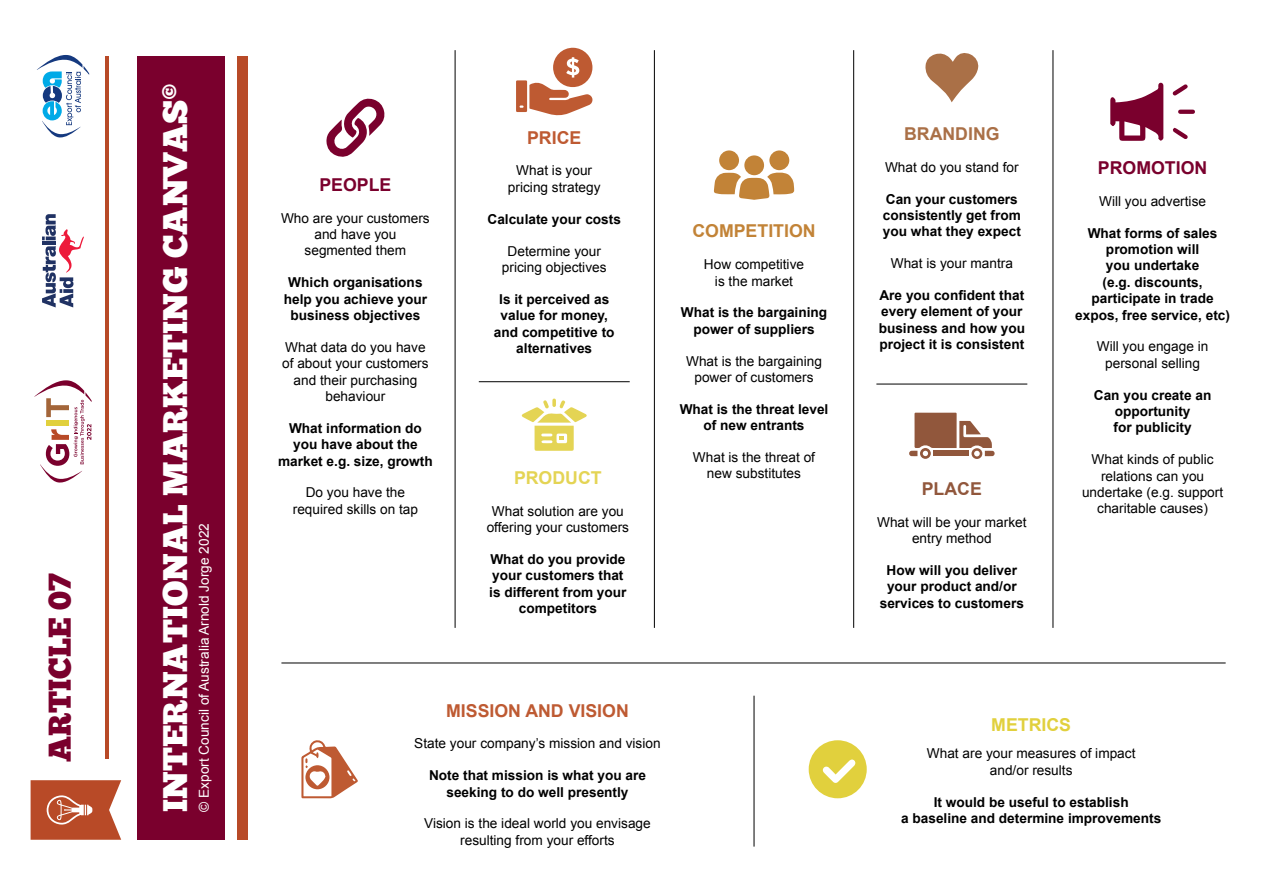
<style>
.page{position:relative;width:1263px;height:893px;background:#fff}
.page>*{position:absolute;margin:0;border:0;box-sizing:border-box;transform-origin:0 0}
.t1{font:34.2px "Chunk Five";color:#fff}
.t2{font:31.5px "Chunk Five";color:#7a002d}
.t3{font:700 17.7px "Arial";color:#be5a32}
.t4{font:700 17.7px "Arial";color:#7a002d}
.t5{font:700 17.7px "Arial";color:#c28337}
.t6{font:700 17.7px "Arial";color:#aa7047}
.t7{font:700 17.7px "Arial";color:#e4d454}
.t8{font:700 17.7px "Arial";color:#e1d03d}
.t9{font:700 17.7px "Arial";color:#91573c}
.t10{font:700 13.65px/16.4px "Arial";color:#000;text-align:center}
.t11{font:13.65px/16.4px "Arial";color:#000;text-align:center}
.t12{font:13.65px "Arial";color:#fff}
</style>
<div class="page">
<hr style="left:281px;top:662px;width:945px;height:1px;background:#000">
<hr style="left:455px;top:50px;width:1px;height:578px;background:#000">
<hr style="left:654px;top:50px;width:1px;height:578px;background:#000">
<hr style="left:853px;top:50px;width:1px;height:578px;background:#000">
<hr style="left:1052px;top:50px;width:1px;height:578px;background:#000">
<svg style="left:925px;top:53px;width:54px;height:49px"></svg>
<hr style="left:876px;top:384px;width:151px;height:1px;background:#000">
<svg style="left:909px;top:413px;width:86px;height:46px"></svg>
<svg style="left:326px;top:98px;width:59px;height:59px"></svg>
<svg style="left:714px;top:172px;width:80px;height:28px"></svg>
<div style="left:719px;top:150px;width:20px;height:20px;background:#c28337;border-radius:50%"></div>
<div style="left:769px;top:150px;width:20px;height:20px;background:#c28337;border-radius:50%"></div>
<div style="left:744px;top:155px;width:20px;height:20px;background:#c28337;border-radius:50%"></div>
<hr style="left:479px;top:381px;width:151px;height:1px;background:#000">
<svg style="left:516px;top:47px;width:77px;height:69px"></svg>
<svg style="left:522px;top:399px;width:65px;height:52px"></svg>
<svg style="left:1110px;top:83px;width:53px;height:58px"></svg>
<svg style="left:1172px;top:84px;width:16px;height:12px"></svg>
<svg style="left:1173px;top:128px;width:15px;height:11px"></svg>
<svg style="left:1178px;top:110px;width:17px;height:4px"></svg>
<svg style="left:809px;top:740px;width:58px;height:58px"></svg>
<svg style="left:301px;top:740px;width:57px;height:58px"></svg>
<hr style="left:753px;top:696px;width:1px;height:151px;background:#000">
<hr style="left:105px;top:650px;width:4px;height:109px;background:#b84a27">
<hr style="left:105px;top:459px;width:4px;height:202px;background:#b84a27">
<hr style="left:105px;top:263px;width:4px;height:203px;background:#b84a27">
<hr style="left:105px;top:56px;width:4px;height:238px;background:#b84a27">
<svg style="left:37px;top:55px;width:52px;height:83px"></svg>
<svg style="left:42px;top:214px;width:42px;height:93px"></svg>
<svg style="left:34px;top:380px;width:58px;height:103px"></svg>
<svg style="left:31px;top:780px;width:90px;height:60px;background:#c16244"></svg>
<div style="left:137px;top:56px;width:88px;height:784px;background:#7a002d"></div>
<div style="left:238px;top:56px;width:10px;height:784px;background:#b84a27"></div>
<p class="t2" style="left:41px;top:762px;width:191px;rotate:-90deg">ARTICLE 07</p>
<p class="t1" style="left:155px;top:812px;width:730px;rotate:-90deg">INTERNATIONAL MARKETING CANVAS<sup>©</sup></p>
<p class="t12" style="left:195px;top:812px;width:290px;rotate:-90deg">© Export Council of Australia Arnold Jorge 2022</p>
<p class="t4" style="left:319px;top:173px;width:73px">PEOPLE</p>
<p class="t11" style="left:281px;top:210px;width:150px">Who are your customers and have you segmented them</p>
<p class="t10" style="left:284px;top:275px;width:145px">Which organisations help you achieve your business objectives</p>
<p class="t11" style="left:282px;top:339px;width:148px">What data do you have of about your customers and their purchasing behaviour</p>
<p class="t10" style="left:278px;top:420px;width:156px">What information do you have about the market e.g. size, growth</p>
<p class="t11" style="left:293px;top:485px;width:127px">Do you have the required skills on tap</p>
<p class="t3" style="left:527px;top:126px;width:56px">PRICE</p>
<p class="t11" style="left:508px;top:163px;width:94px">What is your pricing strategy</p>
<p class="t10" style="left:487px;top:211px;width:135px">Calculate your costs</p>
<p class="t11" style="left:502px;top:243px;width:106px">Determine your pricing objectives</p>
<p class="t10" style="left:494px;top:291px;width:122px">Is it perceived as value for money, and competitive to alternatives</p>
<p class="t7" style="left:514px;top:466px;width:89px">PRODUCT</p>
<p class="t11" style="left:487px;top:503px;width:144px">What solution are you offering your customers</p>
<p class="t10" style="left:489px;top:551px;width:139px">What do you provide your customers that is different from your competitors</p>
<p class="t5" style="left:692px;top:219px;width:125px">COMPETITION</p>
<p class="t11" style="left:704px;top:256px;width:102px">How competitive is the market</p>
<p class="t10" style="left:681px;top:305px;width:148px">What is the bargaining power of suppliers</p>
<p class="t11" style="left:686px;top:353px;width:137px">What is the bargaining power of customers</p>
<p class="t10" style="left:680px;top:401px;width:150px">What is the threat level of new entrants</p>
<p class="t11" style="left:693px;top:449px;width:124px">What is the threat of new substitutes</p>
<p class="t3" style="left:446px;top:699px;width:184px">MISSION AND VISION</p>
<p class="t11" style="left:414px;top:735px;width:248px">State your company’s mission and vision</p>
<p class="t10" style="left:429px;top:768px;width:218px">Note that mission is what you are seeking to do well presently</p>
<p class="t11" style="left:424px;top:816px;width:228px">Vision is the ideal world you envisage resulting from your efforts</p>
<p class="t6" style="left:904px;top:122px;width:97px">BRANDING</p>
<p class="t11" style="left:885px;top:159px;width:135px">What do you stand for</p>
<p class="t10" style="left:883px;top:191px;width:140px;text-align:left">Can your customers consistently get from you what they expect</p>
<p class="t11" style="left:891px;top:255px;width:124px">What is your mantra</p>
<p class="t10" style="left:879px;top:287px;width:148px;text-align:left">Are you confident that every element of your business and how you project it is consistent</p>
<p class="t9" style="left:922px;top:477px;width:62px">PLACE</p>
<p class="t11" style="left:877px;top:514px;width:151px">What will be your market entry method</p>
<p class="t10" style="left:880px;top:562px;width:146px">How will you deliver your product and/or services to customers</p>
<p class="t4" style="left:1098px;top:156px;width:111px">PROMOTION</p>
<p class="t11" style="left:1099px;top:193px;width:108px">Will you advertise</p>
<p class="t10" style="left:1075px;top:225px;width:156px">What forms of sales promotion will<br>you undertake<br>(e.g. discounts, participate in trade expos, free service, etc)</p>
<p class="t11" style="left:1097px;top:339px;width:113px">Will you engage in personal selling</p>
<p class="t10" style="left:1094px;top:387px;width:119px">Can you create an opportunity<br>for publicity</p>
<p class="t11" style="left:1082px;top:451px;width:143px">What kinds of public relations can you undertake (e.g. support charitable causes)</p>
<p class="t8" style="left:991px;top:713px;width:81px">METRICS</p>
<p class="t11" style="left:927px;top:746px;width:210px">What are your measures of impact and/or results</p>
<p class="t10" style="left:901px;top:794px;width:262px">It would be useful to establish<br>a baseline and determine improvements</p>
</div>
